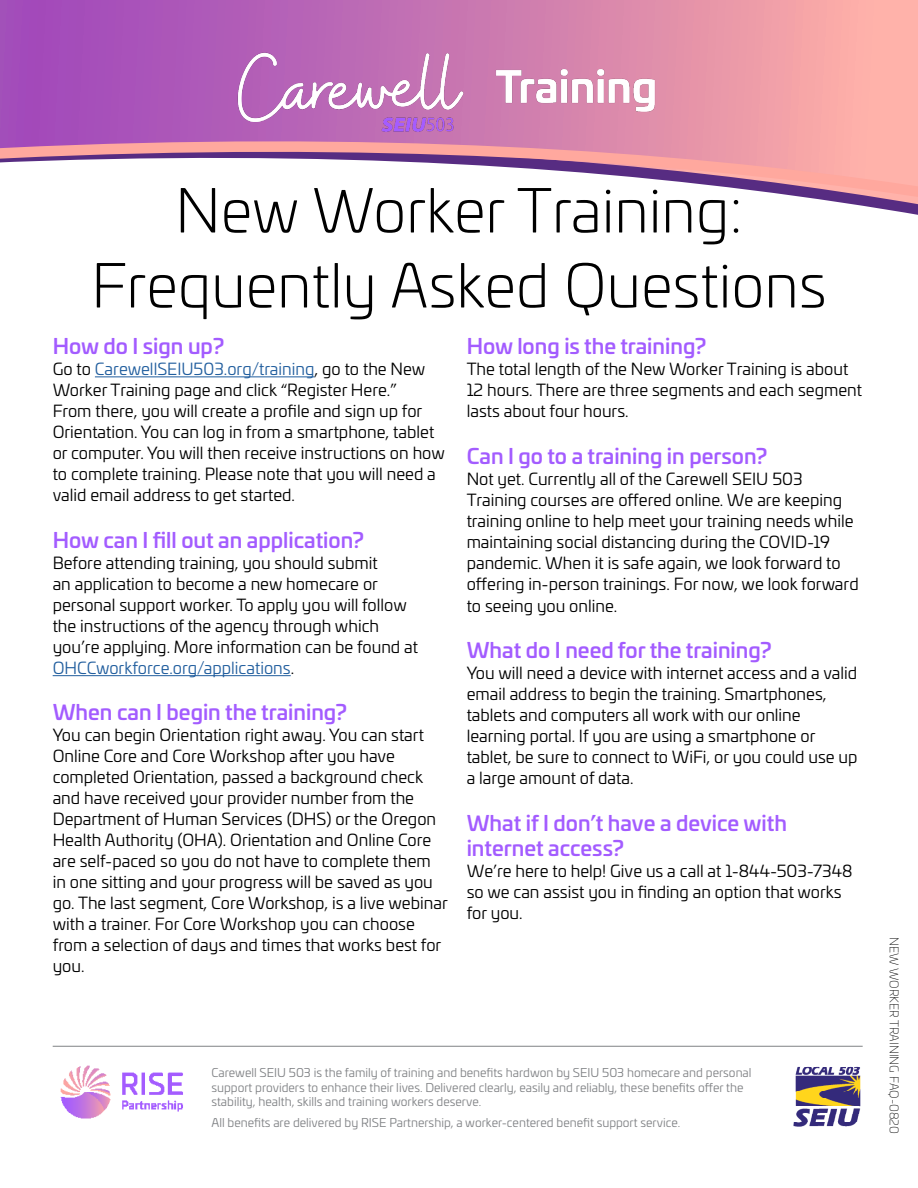
<style>
.page{position:relative;width:918px;height:1188px;background:#fff}
.page>*{position:absolute;margin:0;border:0;box-sizing:border-box;transform-origin:0 0}
.t1{font:300 60px/75px "Univia Pro";color:#000;text-align:center}
.t2{font:500 21px/25.2px "Univia Pro";color:#a35cff}
.t3{font:16.5px/21px "Univia Pro";color:#000}
.t4{font:12px/14.4px "Univia Pro";color:#808285}
.t5{font:200 12px "Univia Pro";color:#000}
.s1{color:#215e9e}
</style>
<div class="page">
<svg style="left:0;top:0;width:918px;height:378px"></svg>
<img style="left:793px;top:1066px;width:68px;height:61px">
<img style="left:60px;top:1065px;width:123px;height:54px">
<img style="left:199px;top:32px;width:519px;height:190px">
<hr style="left:53px;top:1046px;width:810px;height:1px;background:#808285">
<hr style="left:95px;top:376px;width:220px;height:1px;background:#215e9e">
<hr style="left:53px;top:675px;width:238px;height:1px;background:#215e9e">
<h1 class="t1" style="left:91px;top:170px;width:737px">New Worker Training:<br>Frequently Asked Questions</h1>
<p class="t2" style="left:53px;top:332px;width:173px">How do I sign up?</p>
<p class="t3" style="left:53px;top:358px;width:394px">Go to <span class="s1">CarewellSEIU503.org/training</span>, go to the New Worker Training page and click “Register Here.”<br>From there, you will create a profile and sign up for Orientation. You can log in from a smartphone, tablet or computer. You will then receive instructions on how to complete training. Please note that you will need a valid email address to get started.</p>
<p class="t2" style="left:53px;top:526px;width:313px">How can I fill out an application?</p>
<p class="t3" style="left:53px;top:552px;width:367px">Before attending training, you should submit<br>an application to become a new homecare or personal support worker. To apply you will follow the instructions of the agency through which you’re applying. More information can be found at <span class="s1">OHCCworkforce.org/applications</span>.</p>
<p class="t2" style="left:53px;top:698px;width:296px">When can I begin the training?</p>
<p class="t3" style="left:53px;top:724px;width:397px">You can begin Orientation right away. You can start Online Core and Core Workshop after you have completed Orientation, passed a background check and have received your provider number from the Department of Human Services (DHS) or the Oregon Health Authority (OHA). Orientation and Online Core are self-paced so you do not have to complete them in one sitting and your progress will be saved as you go. The last segment, Core Workshop, is a live webinar with a trainer. For Core Workshop you can choose from a selection of days and times that works best for you.</p>
<p class="t2" style="left:467px;top:332px;width:241px">How long is the training?</p>
<p class="t3" style="left:467px;top:358px;width:397px">The total length of the New Worker Training is about<br>12 hours. There are three segments and each segment lasts about four hours.</p>
<p class="t2" style="left:467px;top:442px;width:302px">Can I go to a training in person?</p>
<p class="t3" style="left:467px;top:468px;width:394px">Not yet. Currently all of the Carewell SEIU 503<br>Training courses are offered online. We are keeping training online to help meet your training needs while maintaining social distancing during the COVID-19 pandemic. When it is safe again, we look forward to offering in-person trainings. For now, we look forward to seeing you online.</p>
<p class="t2" style="left:467px;top:637px;width:307px">What do I need for the training?</p>
<p class="t3" style="left:467px;top:662px;width:392px">You will need a device with internet access and a valid email address to begin the training. Smartphones, tablets and computers all work with our online learning portal. If you are using a smartphone or tablet, be sure to connect to WiFi, or you could use up a large amount of data.</p>
<p class="t2" style="left:467px;top:809px;width:322px">What if I don’t have a device with internet access?</p>
<p class="t3" style="left:467px;top:860px;width:387px">We’re here to help! Give us a call at 1-844-503-7348 so we can assist you in finding an option that works for you.</p>
<p class="t4" style="left:211px;top:1065px;width:542px">Carewell SEIU 503 is the family of training and benefits hardwon by SEIU 503 homecare and personal support providers to enhance their lives. Delivered clearly, easily and reliably, these benefits offer the stability, health, skills and training workers deserve.</p>
<p class="t4" style="left:211px;top:1115px;width:470px">All benefits are delivered by RISE Partnership, a worker-centered benefit support service.</p>
<p class="t5" style="left:903px;top:937px;width:199px;rotate:90deg">NEW WORKER TRAINING FAQ-0820</p>
</div>
